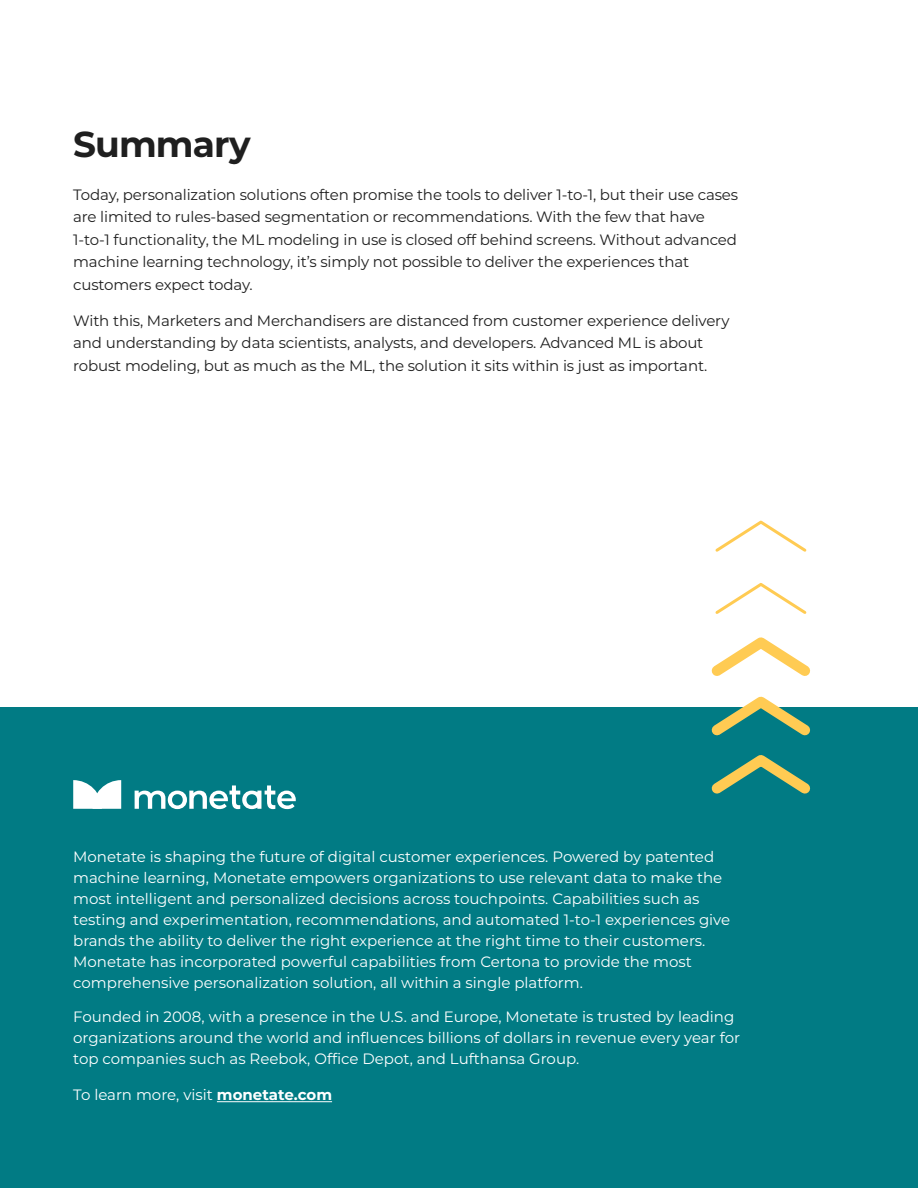
<style>
.page{position:relative;width:918px;height:1188px;background:#fff}
.page>*{position:absolute;margin:0;border:0;box-sizing:border-box;transform-origin:0 0}
.t1{font:700 36px "Montserrat";letter-spacing:-.025em;color:#1f1f1f}
.t2{font:15px/21px "Montserrat";color:#fff}
.t3{font:15px/22.5px "Montserrat";letter-spacing:-.01em;color:#1f1f1f}
.s1{font-weight:700}
</style>
<div class="page">
<div style="left:0;top:708px;width:918px;height:480px;background:#017b84"></div>
<hr style="left:217px;top:1101px;width:115px;height:1px;background:#fff">
<svg style="left:73px;top:780px;width:48px;height:29px"></svg>
<svg style="left:135px;top:785px;width:161px;height:24px"></svg>
<svg style="left:715px;top:583px;width:92px;height:31px"></svg>
<svg style="left:702px;top:637px;width:117px;height:157px"></svg>
<svg style="left:715px;top:520px;width:92px;height:32px"></svg>
<h1 class="t1" style="left:73px;top:118px;width:179px">Summary</h1>
<p class="t3" style="left:73px;top:183px;width:666px">Today, personalization solutions often promise the tools to deliver 1-to-1, but their use cases are limited to rules-based segmentation or recommendations. With the few that have 1-to-1 functionality, the ML modeling in use is closed off behind screens. Without advanced machine learning technology, it’s simply not possible to deliver the experiences that customers expect today.</p>
<p class="t3" style="left:73px;top:309px;width:658px">With this, Marketers and Merchandisers are distanced from customer experience delivery and understanding by data scientists, analysts, and developers. Advanced ML is about robust modeling, but as much as the ML, the solution it sits within is just as important.</p>
<p class="t2" style="left:73px;top:845px;width:659px">Monetate is shaping the future of digital customer experiences. Powered by patented machine learning, Monetate empowers organizations to use relevant data to make the most intelligent and personalized decisions across touchpoints. Capabilities such as testing and experimentation, recommendations, and automated 1-to-1 experiences give brands the ability to deliver the right experience at the right time to their customers.<br>Monetate has incorporated powerful capabilities from Certona to provide the most comprehensive personalization solution, all within a single platform.</p>
<p class="t2" style="left:73px;top:1006px;width:668px">Founded in 2008, with a presence in the U.S. and Europe, Monetate is trusted by leading organizations around the world and influences billions of dollars in revenue every year for top companies such as Reebok, Office Depot, and Lufthansa Group.</p>
<p class="t2" style="left:73px;top:1084px;width:260px">To learn more, visit <span class="s1">monetate.com</span></p>
</div>
